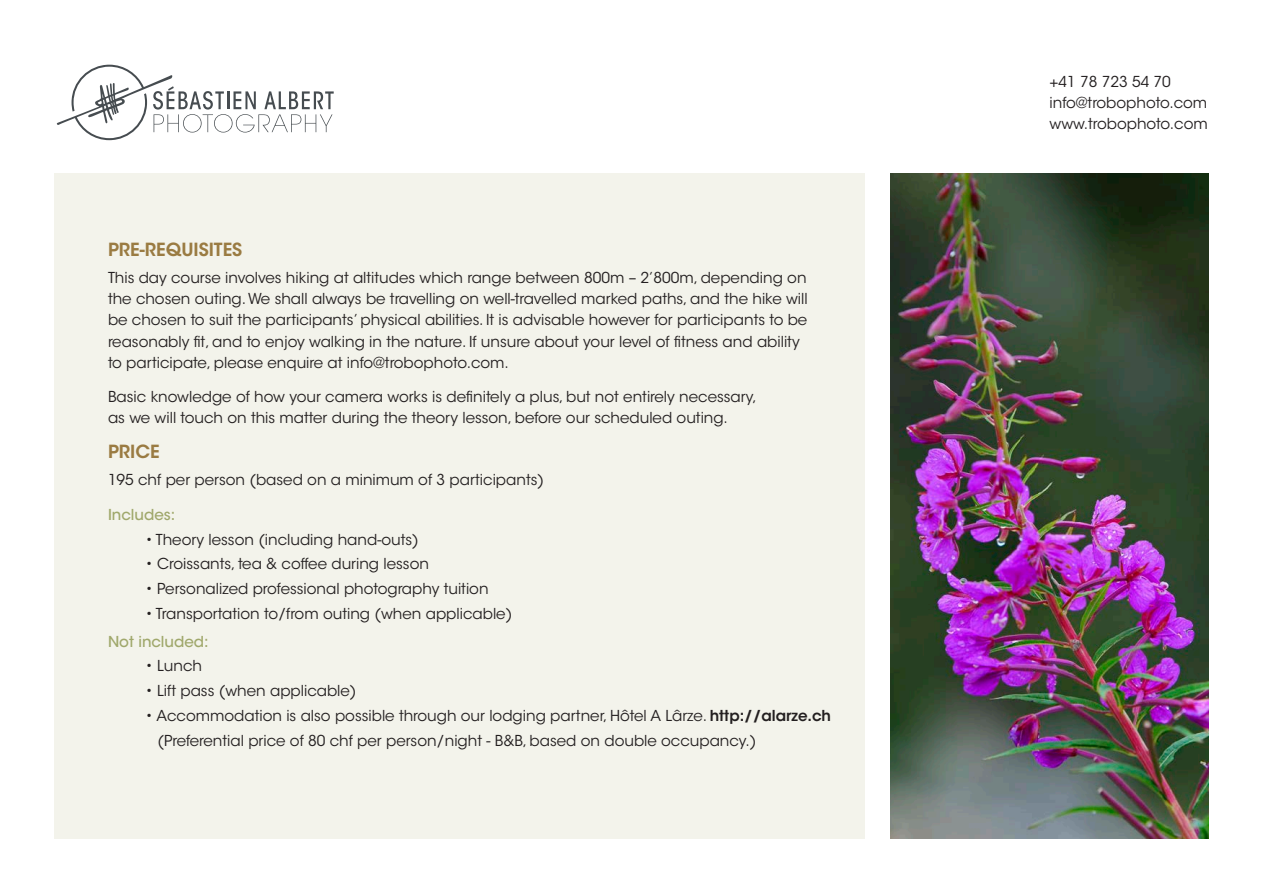
<style>
.page{position:relative;width:1263px;height:893px;background:#fff}
.page>*{position:absolute;margin:0;border:0;box-sizing:border-box;transform-origin:0 0}
.titre{font:600 18px "ITC Avant Garde Std";color:#9a7b42}
.Body_text{font:15px/21px "ITC Avant Garde Std";color:#231f20}
.indent{font:15px "ITC Avant Garde Std";color:#231f20}
.sous_titre{font:500 15px "ITC Avant Garde Std";color:#a0a86c}
.s1{font-weight:600}
</style>
<div class="page">
<svg style="left:57px;top:65px;width:277px;height:75px"></svg>
<div style="left:54px;top:174px;width:811px;height:665px;background:#f3f3eb"></div>
<img style="left:890px;top:174px;width:319px;height:665px">
<p class="titre" style="left:108px;top:238px;width:136px">PRE-REQUISITES</p>
<p class="Body_text" style="left:108px;top:268px;width:701px">This day course involves hiking at altitudes which range between 800m – 2’800m, depending on the chosen outing. We shall always be travelling on well-travelled marked paths, and the hike will be chosen to suit the participants’ physical abilities. It is advisable however for participants to be reasonably fit, and to enjoy walking in the nature. If unsure about your level of fitness and ability to participate, please enquire at info@trobophoto.com.</p>
<p class="Body_text" style="left:108px;top:386px;width:650px">Basic knowledge of how your camera works is definitely a plus, but not entirely necessary, as we will touch on this matter during the theory lesson, before our scheduled outing.</p>
<p class="titre" style="left:108px;top:440px;width:53px">PRICE</p>
<p class="Body_text" style="left:108px;top:469px;width:438px">195 chf per person (based on a minimum of 3 participants)</p>
<p class="sous_titre" style="left:108px;top:505px;width:69px">Includes:</p>
<p class="indent" style="left:146px;top:530px;width:275px">• Theory lesson (including hand-outs)</p>
<p class="indent" style="left:146px;top:555px;width:285px">• Croissants, tea &amp; coffee during lesson</p>
<p class="indent" style="left:146px;top:579px;width:345px">• Personalized professional photography tuition</p>
<p class="indent" style="left:146px;top:604px;width:368px">• Transportation to/from outing (when applicable)</p>
<p class="sous_titre" style="left:108px;top:632px;width:102px">Not included:</p>
<p class="indent" style="left:146px;top:657px;width:58px">• Lunch</p>
<p class="indent" style="left:146px;top:681px;width:213px">• Lift pass (when applicable)</p>
<p class="indent" style="left:146px;top:706px;width:687px">• Accommodation is also possible through our lodging partner, Hôtel A Lârze. <span class="s1">http://alarze.ch</span></p>
<p class="indent" style="left:158px;top:731px;width:600px">(Preferential price of 80 chf per person/night - B&amp;B, based on double occupancy.)</p>
<p class="Body_text" style="left:1049px;top:71px;width:160px">+41 78 723 54 70 info@trobophoto.com www.trobophoto.com</p>
</div>
